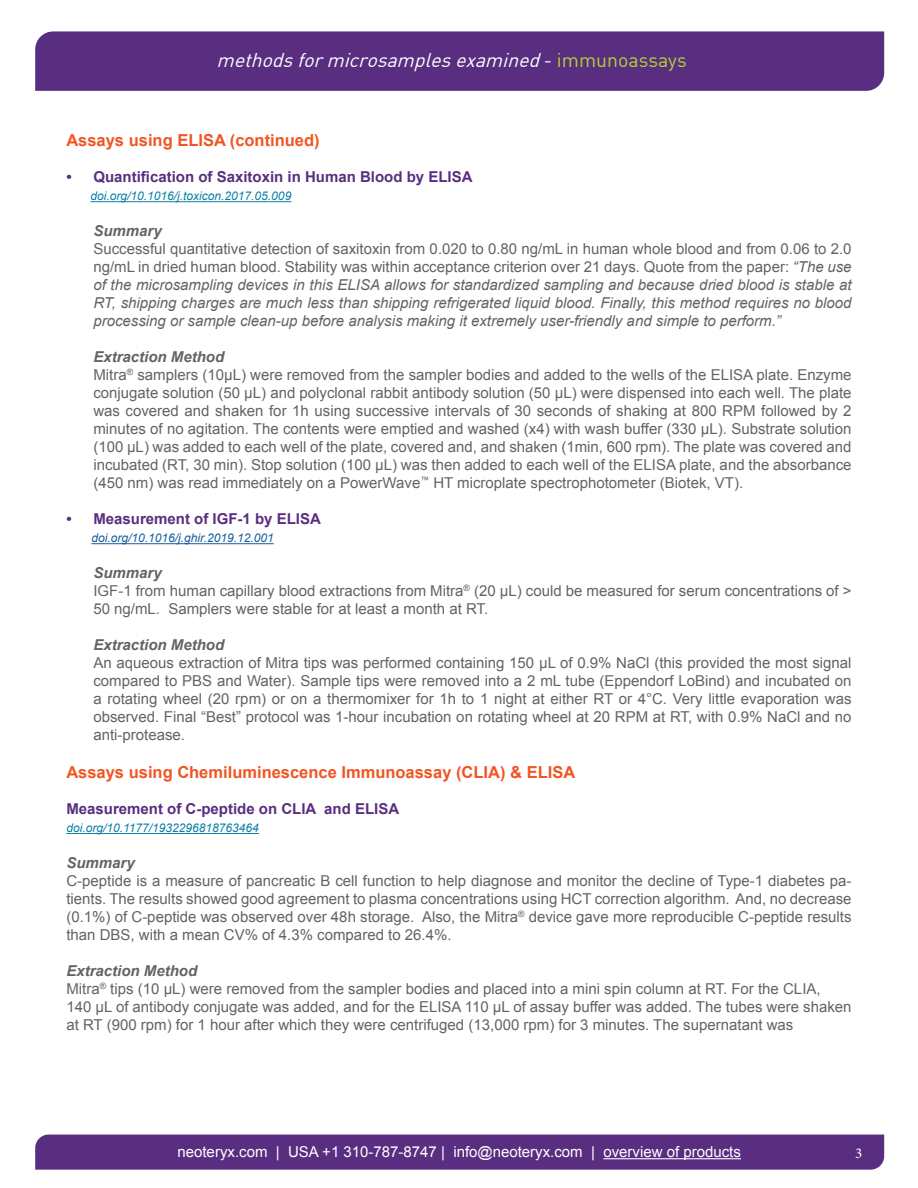
<style>
.page{position:relative;width:918px;height:1188px;background:#fff}
.page>*{position:absolute;margin:0;border:0;box-sizing:border-box;transform-origin:0 0}
.t1{font:italic 19.5px "DIN Bek";color:#fff}
.t2{font:700 16.5px "Arial";color:#f05523}
.t3{font:15px/18px "Arial";color:#636366;text-align:justify}
.t4{font:italic 15px/18px "Arial";color:#636366;text-align:justify}
.t5{font:700 15px "Arial";color:#592e80}
.t6{font:italic 700 15px "Arial";color:#636366}
.t7{font:15px "Arial";color:#fff}
.t8{font:15px "Minion Pro";color:#fff}
.t9{font:italic 12px "Arial";color:#0b7fa5}
.t10{font:italic 12px "Arial";color:#175d9e}
.s1{font-style:normal}
.s2{font-style:normal;color:#b4d333}
</style>
<div class="page">
<div style="left:35px;top:31px;width:849px;height:60px;background:#592e80"></div>
<div style="left:35px;top:1135px;width:849px;height:35px;background:#592e80"></div>
<hr style="left:603px;top:1158px;width:138px;height:1px;background:#fff">
<hr style="left:91px;top:201px;width:200px;height:1px;background:#0b7fa5">
<hr style="left:91px;top:543px;width:183px;height:1px;background:#175d9e">
<hr style="left:66px;top:833px;width:193px;height:1px;background:#0b7fa5">
<p class="t1" style="left:217px;top:48px;width:472px">methodsformicrosamplesexamined<span class="s1">-</span> <span class="s2">i m m u n o a s s a y s</span></p>
<p class="t2" style="left:66px;top:130px;width:255px">Assays using ELISA (continued)</p>
<p class="t5" style="left:66px;top:167px;width:408px">• Quantification of Saxitoxin in Human Blood by ELISA</p>
<p class="t9" style="left:91px;top:188px;width:202px">doi.org/10.1016/j.toxicon.2017.05.009</p>
<p class="t6" style="left:93px;top:221px;width:70px">Summary</p>
<p class="t4" style="left:93px;top:240px;width:760px"><span class="s1">Successful quantitative detection of saxitoxin from 0.020 to 0.80 ng/mL in human whole blood and from 0.06 to 2.0 ng/mL in dried human blood. Stability was within acceptance criterion over 21 days. Quote from the paper:</span> “The use of the microsampling devices in this ELISA allows for standardized sampling and because dried blood is stable at RT, shipping charges are much less than shipping refrigerated liquid blood. Finally, this method requires no blood processing or sample clean-up before analysis making it extremely user-friendly and simple to perform.”</p>
<p class="t6" style="left:93px;top:347px;width:132px">Extraction Method</p>
<p class="t3" style="left:93px;top:366px;width:760px">Mitra<sup>®</sup> samplers (10µL) were removed from the sampler bodies and added to the wells of the ELISA plate. Enzyme conjugate solution (50 μL) and polyclonal rabbit antibody solution (50 μL) were dispensed into each well. The plate was covered and shaken for 1h using successive intervals of 30 seconds of shaking at 800 RPM followed by 2 minutes of no agitation. The contents were emptied and washed (x4) with wash buffer (330 μL). Substrate solution (100 μL) was added to each well of the plate, covered and, and shaken (1min, 600 rpm). The plate was covered and incubated (RT, 30 min). Stop solution (100 μL) was then added to each well of the ELISA plate, and the absorbance (450 nm) was read immediately on a PowerWave<sup>™</sup> HT microplate spectrophotometer (Biotek, VT).</p>
<p class="t5" style="left:66px;top:509px;width:256px">• Measurement of IGF-1 by ELISA</p>
<p class="t10" style="left:91px;top:530px;width:184px">doi.org/10.1016/j.ghir.2019.12.001</p>
<p class="t6" style="left:93px;top:563px;width:70px">Summary</p>
<p class="t3" style="left:93px;top:582px;width:760px">IGF-1 from human capillary blood extractions from Mitra<sup>®</sup> (20 μL) could be measured for serum concentrations of &gt;</p>
<p class="t3" style="left:93px;top:600px;width:396px">50 ng/mL. Samplers were stable for at least a month at RT.</p>
<p class="t6" style="left:93px;top:635px;width:132px">Extraction Method</p>
<p class="t3" style="left:93px;top:654px;width:760px">An aqueous extraction of Mitra tips was performed containing 150 μL of 0.9% NaCl (this provided the most signal compared to PBS and Water). Sample tips were removed into a 2 mL tube (Eppendorf LoBind) and incubated on a rotating wheel (20 rpm) or on a thermomixer for 1h to 1 night at either RT or 4°C. Very little evaporation was observed. Final “Best” protocol was 1-hour incubation on rotating wheel at 20 RPM at RT, with 0.9% NaCl and no anti-protease.</p>
<p class="t2" style="left:66px;top:762px;width:510px">Assays using Chemiluminescence Immunoassay (CLIA) &amp; ELISA</p>
<p class="t5" style="left:66px;top:799px;width:334px">Measurement of C-peptide on CLIA and ELISA</p>
<p class="t9" style="left:66px;top:820px;width:194px">doi.org/10.1177/1932296818763464</p>
<p class="t6" style="left:66px;top:853px;width:70px">Summary</p>
<p class="t3" style="left:66px;top:872px;width:787px">C-peptide is a measure of pancreatic B cell function to help diagnose and monitor the decline of Type-1 diabetes pa&shy;tients. The results showed good agreement to plasma concentrations using HCT correction algorithm. And, no decrease (0.1%) of C-peptide was observed over 48h storage. Also, the Mitra<sup>®</sup> device gave more reproducible C-peptide results than DBS, with a mean CV% of 4.3% compared to 26.4%.</p>
<p class="t6" style="left:66px;top:961px;width:132px">Extraction Method</p>
<p class="t3" style="left:66px;top:980px;width:756px">Mitra<sup>®</sup> tips (10 μL) were removed from the sampler bodies and placed into a mini spin column at RT. For the CLIA,</p>
<p class="t3" style="left:66px;top:998px;width:787px">140 μL of antibody conjugate was added, and for the ELISA 110 μL of assay buffer was added. The tubes were shaken at RT (900 rpm) for 1 hour after which they were centrifuged (13,000 rpm) for 3 minutes. The supernatant was</p>
<p class="t7" style="left:177px;top:1142px;width:565px">neoteryx.com | USA +1 310-787-8747 | info@neoteryx.com | overview of products</p>
<p class="t8" style="left:855px;top:1143px;width:9px">3</p>
</div>
